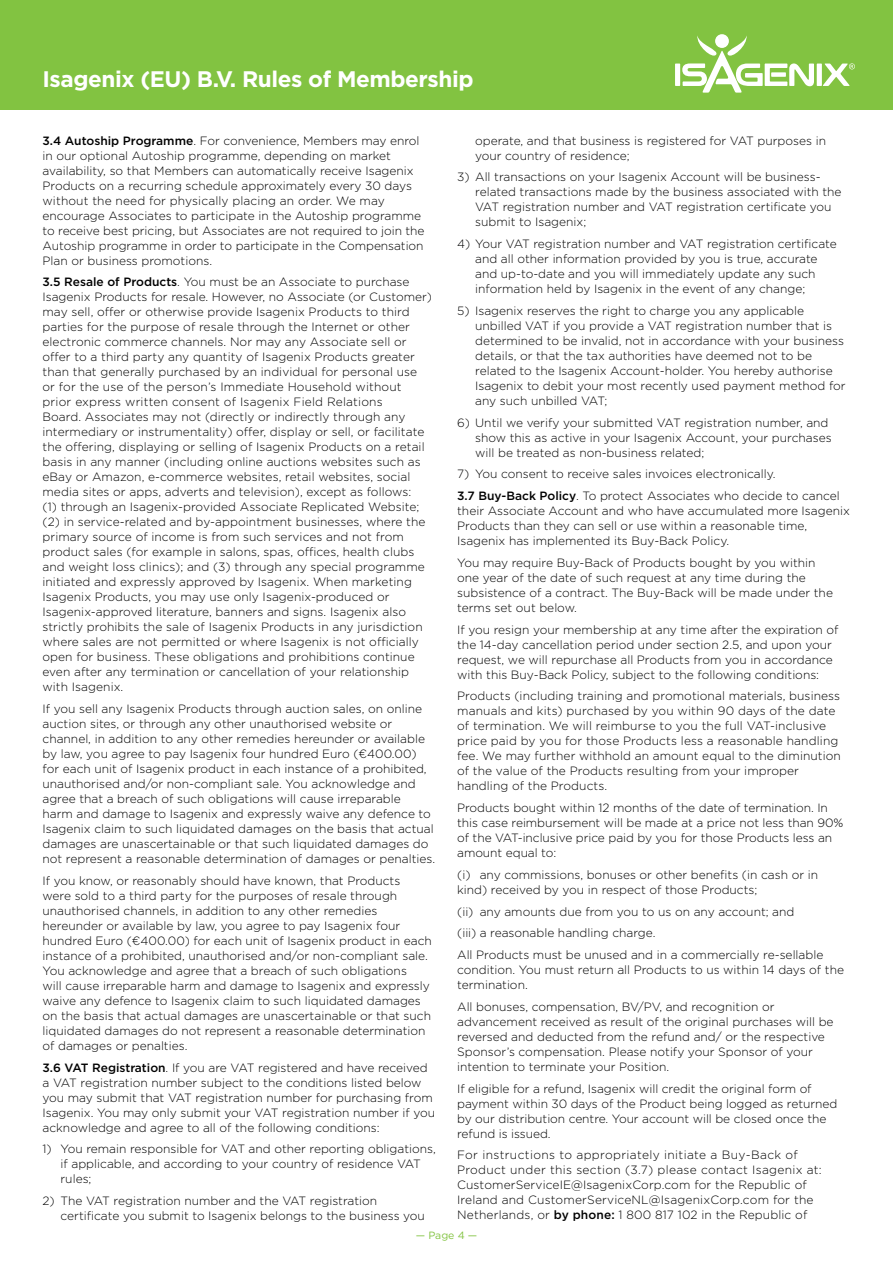
<style>
.page{position:relative;width:893px;height:1263px;background:#fff}
.page>*{position:absolute;margin:0;border:0;box-sizing:border-box;transform-origin:0 0}
.t1{font:700 22.5px "Gotham";letter-spacing:-.02em;color:#fff}
.t2{font:300 12px/15px "Gotham";color:#000}
.t3{font:10.5px "Gotham";color:#82c341}
.s1{font-weight:500}
</style>
<div class="page">
<div style="left:0;top:0;width:893px;height:110px;background:#82c341"></div>
<div style="left:675px;top:64px;width:5px;height:22px;background:#fff"></div>
<div style="left:817px;top:64px;width:5px;height:22px;background:#fff"></div>
<svg style="left:682px;top:35px;width:132px;height:58px"></svg>
<svg style="left:823px;top:63px;width:32px;height:23px"></svg>
<h1 class="t1" style="left:43px;top:64px;width:432px">Isagenix (EU) B.V. Rules of Membership</h1>
<p class="t2" style="left:43px;top:133px;width:384px"><span class="s1">3.4 Autoship Programme</span>. For convenience, Members may enrol in our optional Autoship programme, depending on market availability, so that Members can automatically receive Isagenix Products on a recurring schedule approximately every 30 days without the need for physically placing an order. We may encourage Associates to participate in the Autoship programme to receive best pricing, but Associates are not required to join the Autoship programme in order to participate in the Compensation Plan or business promotions.</p>
<p class="t2" style="left:43px;top:274px;width:391px"><span class="s1">3.5 Resale of Products</span>. You must be an Associate to purchase Isagenix Products for resale. However, no Associate (or Customer) may sell, offer or otherwise provide Isagenix Products to third parties for the purpose of resale through the Internet or other electronic commerce channels. Nor may any Associate sell or offer to a third party any quantity of Isagenix Products greater than that generally purchased by an individual for personal use or for the use of the person’s Immediate Household without prior express written consent of Isagenix Field Relations<br>Board. Associates may not (directly or indirectly through any intermediary or instrumentality) offer, display or sell, or facilitate the offering, displaying or selling of Isagenix Products on a retail basis in any manner (including online auctions websites such as eBay or Amazon, e-commerce websites, retail websites, social media sites or apps, adverts and television), except as follows:<br>(1) through an Isagenix-provided Associate Replicated Website; (2) in service-related and by-appointment businesses, where the primary source of income is from such services and not from product sales (for example in salons, spas, offices, health clubs and weight loss clinics); and (3) through any special programme initiated and expressly approved by Isagenix. When marketing Isagenix Products, you may use only Isagenix-produced or Isagenix-approved literature, banners and signs. Isagenix also strictly prohibits the sale of Isagenix Products in any jurisdiction where sales are not permitted or where Isagenix is not officially open for business. These obligations and prohibitions continue even after any termination or cancellation of your relationship with Isagenix.</p>
<p class="t2" style="left:43px;top:701px;width:394px">If you sell any Isagenix Products through auction sales, on online auction sites, or through any other unauthorised website or channel, in addition to any other remedies hereunder or available by law, you agree to pay Isagenix four hundred Euro (€400.00) for each unit of Isagenix product in each instance of a prohibited, unauthorised and/or non-compliant sale. You acknowledge and agree that a breach of such obligations will cause irreparable<br>harm and damage to Isagenix and expressly waive any defence to Isagenix claim to such liquidated damages on the basis that actual damages are unascertainable or that such liquidated damages do not represent a reasonable determination of damages or penalties.</p>
<p class="t2" style="left:43px;top:873px;width:391px">If you know, or reasonably should have known, that Products were sold to a third party for the purposes of resale through unauthorised channels, in addition to any other remedies hereunder or available by law, you agree to pay Isagenix four hundred Euro (€400.00) for each unit of Isagenix product in each instance of a prohibited, unauthorised and/or non-compliant sale.<br>You acknowledge and agree that a breach of such obligations<br>will cause irreparable harm and damage to Isagenix and expressly waive any defence to Isagenix claim to such liquidated damages on the basis that actual damages are unascertainable or that such liquidated damages do not represent a reasonable determination of damages or penalties.</p>
<p class="t2" style="left:43px;top:1060px;width:394px"><span class="s1">3.6 VAT Registration</span>. If you are VAT registered and have received a VAT registration number subject to the conditions listed below you may submit that VAT registration number for purchasing from Isagenix. You may only submit your VAT registration number if you acknowledge and agree to all of the following conditions:</p>
<p class="t2" style="left:61px;top:1141px;width:377px;text-indent:-18px">1) You remain responsible for VAT and other reporting obligations, if applicable, and according to your country of residence VAT rules;</p>
<p class="t2" style="left:61px;top:1193px;width:366px;text-indent:-18px">2) The VAT registration number and the VAT registration certificate you submit to Isagenix belongs to the business you</p>
<p class="t2" style="left:475px;top:132px;width:352px">operate, and that business is registered for VAT purposes in your country of residence;</p>
<p class="t2" style="left:475px;top:169px;width:368px;text-indent:-18px">3) All transactions on your Isagenix Account will be business&shy;related transactions made by the business associated with the VAT registration number and VAT registration certificate you submit to Isagenix;</p>
<p class="t2" style="left:475px;top:236px;width:363px;text-indent:-18px">4) Your VAT registration number and VAT registration certificate and all other information provided by you is true, accurate and up-to-date and you will immediately update any such information held by Isagenix in the event of any change;</p>
<p class="t2" style="left:475px;top:303px;width:372px;text-indent:-18px">5) Isagenix reserves the right to charge you any applicable unbilled VAT if you provide a VAT registration number that is determined to be invalid, not in accordance with your business details, or that the tax authorities have deemed not to be related to the Isagenix Account-holder. You hereby authorise Isagenix to debit your most recently used payment method for any such unbilled VAT;</p>
<p class="t2" style="left:475px;top:414px;width:358px;text-indent:-18px">6) Until we verify your submitted VAT registration number, and show this as active in your Isagenix Account, your purchases will be treated as non-business related;</p>
<p class="t2" style="left:457px;top:463px;width:384px;line-height:21.8px">7) You consent to receive sales invoices electronically.<br><span class="s1">3.7 Buy-Back Policy</span>. To protect Associates who decide to cancel</p>
<p class="t2" style="left:457px;top:503px;width:394px">their Associate Account and who have accumulated more Isagenix<br>Products than they can sell or use within a reasonable time,<br>Isagenix has implemented its Buy-Back Policy.</p>
<p class="t2" style="left:457px;top:555px;width:377px">You may require Buy-Back of Products bought by you within one year of the date of such request at any time during the subsistence of a contract. The Buy-Back will be made under the terms set out below.</p>
<p class="t2" style="left:457px;top:621px;width:383px">If you resign your membership at any time after the expiration of the 14-day cancellation period under section 2.5, and upon your request, we will repurchase all Products from you in accordance with this Buy-Back Policy, subject to the following conditions:</p>
<p class="t2" style="left:457px;top:688px;width:385px">Products (including training and promotional materials, business manuals and kits) purchased by you within 90 days of the date of termination. We will reimburse to you the full VAT-inclusive price paid by you for those Products less a reasonable handling fee. We may further withhold an amount equal to the diminution of the value of the Products resulting from your improper handling of the Products.</p>
<p class="t2" style="left:457px;top:800px;width:388px">Products bought within 12 months of the date of termination. In this case reimbursement will be made at a price not less than 90% of the VAT-inclusive price paid by you for those Products less an amount equal to:</p>
<p class="t2" style="left:457px;top:867px;width:362px">(i) any commissions, bonuses or other benefits (in cash or in kind) received by you in respect of those Products;</p>
<p class="t2" style="left:457px;top:900px;width:368px;line-height:21.8px">(ii) any amounts due from you to us on any account; and<br>(iii) a reasonable handling charge.<br>All Products must be unused and in a commercially re-sellable</p>
<p class="t2" style="left:457px;top:962px;width:388px">condition. You must return all Products to us within 14 days of the termination.</p>
<p class="t2" style="left:457px;top:999px;width:378px">All bonuses, compensation, BV/PV, and recognition or advancement received as result of the original purchases will be reversed and deducted from the refund and/ or the respective Sponsor’s compensation. Please notify your Sponsor of your intention to terminate your Position.</p>
<p class="t2" style="left:457px;top:1080px;width:382px">If eligible for a refund, Isagenix will credit the original form of payment within 30 days of the Product being logged as returned by our distribution centre. Your account will be closed once the refund is issued.</p>
<p class="t2" style="left:457px;top:1147px;width:366px">For instructions to appropriately initiate a Buy-Back of Product under this section (3.7) please contact Isagenix at:<br>CustomerServiceIE@IsagenixCorp.com for the Republic of Ireland and CustomerServiceNL@IsagenixCorp.com for the Netherlands, or <span class="s1">by phone:</span> 1 800 817 102 in the Republic of</p>
<p class="t3" style="left:416px;top:1229px;width:63px">— Page 4 —</p>
</div>
